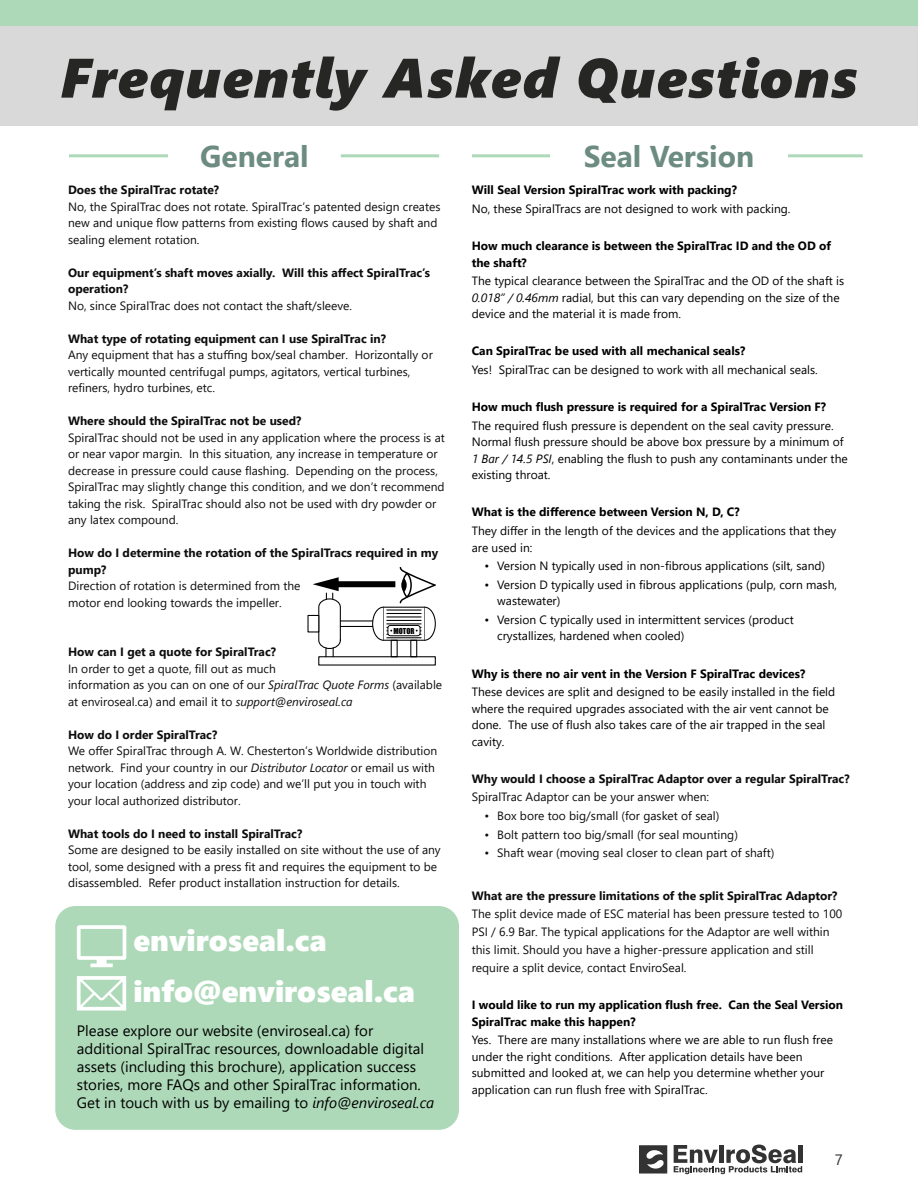
<style>
.page{position:relative;width:918px;height:1188px;background:#fff}
.page>*{position:absolute;margin:0;border:0;box-sizing:border-box;transform-origin:0 0}
.t1{font:italic 55.5px "Segoe UI Black";letter-spacing:.03em;color:#262625}
.t2{font:30px/51px "Segoe UI Black";color:#fff}
.t3{font:700 30px "Segoe UI";color:#6c8c81}
.t4{font:15px/18px "Segoe UI";color:#000}
.t5{font:15px "Segoe UI";color:#333}
.t6{font:12px/16.5px "Segoe UI";color:#0d0d0d}
.t7{font:12px/16.5px "Segoe UI";color:#000}
.t8{font:700 12px/16.5px "Segoe UI";color:#0d0d0d}
.t9{font:700 12px/16.5px "Segoe UI";color:#000}
.t10{font:7.5px "Impact";color:#000}
.s1{font-style:italic}
</style>
<div class="page">
<div style="left:0;top:0;width:918px;height:126px;background:#d9d9d9"></div>
<svg style="left:639px;top:1145px;width:28px;height:29px"></svg>
<div style="left:798px;top:1145px;width:5px;height:18px;background:#333"></div>
<svg style="left:674px;top:1145px;width:128px;height:29px"></svg>
<div style="left:55px;top:906px;width:404px;height:224px;background:#add9b8;border-radius:20px"></div>
<svg style="left:77px;top:976px;width:49px;height:35px"></svg>
<hr style="left:69px;top:154px;width:99px;height:3px;background:#add9b8">
<hr style="left:341px;top:154px;width:98px;height:3px;background:#add9b8">
<hr style="left:788px;top:154px;width:75px;height:3px;background:#add9b8">
<hr style="left:472px;top:154px;width:78px;height:3px;background:#add9b8">
<svg style="left:384px;top:607px;width:15px;height:34px"></svg>
<div style="left:318px;top:656px;width:118px;height:10px;border:1px solid #000"></div>
<div style="left:391px;top:640px;width:7px;height:17px;border:1px solid #000"></div>
<div style="left:410px;top:640px;width:7px;height:17px;border:1px solid #000"></div>
<svg style="left:372px;top:606px;width:12px;height:35px"></svg>
<hr style="left:340px;top:626px;width:33px;height:1px;background:#000">
<hr style="left:340px;top:620px;width:33px;height:1px;background:#000">
<hr style="left:387px;top:613px;width:34px;height:1px;background:#000">
<hr style="left:387px;top:616px;width:34px;height:1px;background:#000">
<hr style="left:387px;top:620px;width:34px;height:1px;background:#000">
<hr style="left:387px;top:623px;width:34px;height:1px;background:#000">
<hr style="left:387px;top:627px;width:34px;height:1px;background:#000">
<hr style="left:387px;top:630px;width:34px;height:1px;background:#000">
<hr style="left:387px;top:634px;width:34px;height:1px;background:#000">
<hr style="left:387px;top:637px;width:34px;height:1px;background:#000">
<hr style="left:387px;top:609px;width:34px;height:2px;background:#000">
<svg style="left:307px;top:615px;width:12px;height:18px"></svg>
<div style="left:334px;top:581px;width:58px;height:6px;background:#000"></div>
<svg style="left:313px;top:577px;width:28px;height:80px"></svg>
<div style="left:388px;top:625px;width:32px;height:11px;background:#fff;border:1px solid #000;border-radius:3px"></div>
<svg style="left:399px;top:566px;width:37px;height:75px"></svg>
<div style="left:0;top:0;width:918px;height:26px;background:#add9b8"></div>
<svg style="left:77px;top:925px;width:49px;height:42px"></svg>
<h1 class="t1" style="left:60px;top:57px;width:799px">Frequently Asked Questions</h1>
<h2 class="t3" style="left:200px;top:145px;width:110px">General</h2>
<h2 class="t3" style="left:584px;top:145px;width:172px">Seal Version</h2>
<p class="t8" style="left:68px;top:183px;width:153px">Does the SpiralTrac rotate?</p>
<p class="t6" style="left:68px;top:199px;width:374px">No, the SpiralTrac does not rotate. SpiralTrac’s patented design creates new and unique flow patterns from existing flows caused by shaft and sealing element rotation.</p>
<p class="t8" style="left:68px;top:265px;width:363px">Our equipment’s shaft moves axially. Will this affect SpiralTrac’s operation?</p>
<p class="t6" style="left:68px;top:298px;width:286px">No, since SpiralTrac does not contact the shaft/sleeve.</p>
<p class="t8" style="left:68px;top:331px;width:319px">What type of rotating equipment can I use SpiralTrac in?</p>
<p class="t6" style="left:68px;top:348px;width:366px">Any equipment that has a stuffing box/seal chamber. Horizontally or vertically mounted centrifugal pumps, agitators, vertical turbines, refiners, hydro turbines, etc.</p>
<p class="t8" style="left:68px;top:414px;width:235px">Where should the SpiralTrac not be used?</p>
<p class="t6" style="left:68px;top:430px;width:378px">SpiralTrac should not be used in any application where the process is at or near vapor margin. In this situation, any increase in temperature or decrease in pressure could cause flashing. Depending on the process, SpiralTrac may slightly change this condition, and we don’t recommend taking the risk. SpiralTrac should also not be used with dry powder or any latex compound.</p>
<p class="t8" style="left:68px;top:546px;width:372px">How do I determine the rotation of the SpiralTracs required in my pump?</p>
<p class="t6" style="left:68px;top:579px;width:234px">Direction of rotation is determined from the motor end looking towards the impeller.</p>
<p class="t8" style="left:68px;top:645px;width:210px">How can I get a quote for SpiralTrac?</p>
<p class="t6" style="left:68px;top:661px;width:376px">In order to get a quote, fill out as much<br>information as you can on one of our <span class="s1">SpiralTrac Quote Forms</span> (available at enviroseal.ca) and email it to <span class="s1">support@enviroseal.ca</span></p>
<p class="t8" style="left:68px;top:727px;width:151px">How do I order SpiralTrac?</p>
<p class="t6" style="left:68px;top:744px;width:371px">We offer SpiralTrac through A. W. Chesterton’s Worldwide distribution network. Find your country in our <span class="s1">Distributor Locator</span> or email us with your location (address and zip code) and we’ll put you in touch with your local authorized distributor.</p>
<p class="t8" style="left:68px;top:826px;width:236px">What tools do I need to install SpiralTrac?</p>
<p class="t6" style="left:68px;top:843px;width:374px">Some are designed to be easily installed on site without the use of any tool, some designed with a press fit and requires the equipment to be disassembled. Refer product installation instruction for details.</p>
<p class="t9" style="left:472px;top:183px;width:267px">Will Seal Version SpiralTrac work with packing?</p>
<p class="t7" style="left:472px;top:202px;width:320px">No, these SpiralTracs are not designed to work with packing.</p>
<p class="t9" style="left:472px;top:239px;width:361px">How much clearance is between the SpiralTrac ID and the OD of the shaft?</p>
<p class="t7" style="left:472px;top:274px;width:374px">The typical clearance between the SpiralTrac and the OD of the shaft is<br><span class="s1">0.018” / 0.46mm</span> radial, but this can vary depending on the size of the device and the material it is made from.</p>
<p class="t9" style="left:472px;top:344px;width:275px">Can SpiralTrac be used with all mechanical seals?</p>
<p class="t7" style="left:472px;top:363px;width:348px">Yes! SpiralTrac can be designed to work with all mechanical seals.</p>
<p class="t9" style="left:472px;top:400px;width:356px">How much flush pressure is required for a SpiralTrac Version F?</p>
<p class="t7" style="left:472px;top:418px;width:378px">The required flush pressure is dependent on the seal cavity pressure.<br>Normal flush pressure should be above box pressure by a minimum of <span class="s1">1 Bar / 14.5 PSI</span>, enabling the flush to push any contaminants under the existing throat.</p>
<p class="t9" style="left:472px;top:505px;width:270px">What is the difference between Version N, D, C?</p>
<p class="t7" style="left:472px;top:524px;width:366px">They differ in the length of the devices and the applications that they are used in:</p>
<p class="t7" style="left:485px;top:559px;width:342px">• Version N typically used in non-fibrous applications (silt, sand)</p>
<p class="t7" style="left:497px;top:577px;width:341px;text-indent:-13px">• Version D typically used in fibrous applications (pulp, corn mash, wastewater)</p>
<p class="t7" style="left:497px;top:613px;width:298px;text-indent:-13px">• Version C typically used in intermittent services (product crystallizes, hardened when cooled)</p>
<p class="t9" style="left:472px;top:666px;width:335px">Why is there no air vent in the Version F SpiralTrac devices?</p>
<p class="t7" style="left:472px;top:685px;width:365px">These devices are split and designed to be easily installed in the field where the required upgrades associated with the air vent cannot be done. The use of flush also takes care of the air trapped in the seal cavity.</p>
<p class="t8" style="left:472px;top:772px;width:379px">Why would I choose a SpiralTrac Adaptor over a regular SpiralTrac?</p>
<p class="t6" style="left:472px;top:790px;width:239px">SpiralTrac Adaptor can be your answer when:</p>
<p class="t6" style="left:485px;top:809px;width:236px">• Box bore too big/small (for gasket of seal)</p>
<p class="t6" style="left:485px;top:827px;width:255px">• Bolt pattern too big/small (for seal mounting)</p>
<p class="t6" style="left:485px;top:846px;width:291px">• Shaft wear (moving seal closer to clean part of shaft)</p>
<p class="t8" style="left:472px;top:889px;width:367px">What are the pressure limitations of the split SpiralTrac Adaptor?</p>
<p class="t6" style="left:472px;top:906px;width:372px;line-height:18px">The split device made of ESC material has been pressure tested to 100<br>PSI / 6.9 Bar. The typical applications for the Adaptor are well within this limit. Should you have a higher-pressure application and still require a split device, contact EnviroSeal.</p>
<p class="t9" style="left:472px;top:998px;width:373px">I would like to run my application flush free. Can the Seal Version<br>SpiralTrac make this happen?</p>
<p class="t7" style="left:472px;top:1033px;width:363px">Yes. There are many installations where we are able to run flush free under the right conditions. After application details have been submitted and looked at, we can help you determine whether your application can run flush free with SpiralTrac.</p>
<p class="t10" style="left:393px;top:628px;width:23px">MOTOR</p>
<h2 class="t2" style="left:133px;top:918px;width:283px">enviroseal.ca info@enviroseal.ca</h2>
<p class="t4" style="left:77px;top:1023px;width:359px">Please explore our website (enviroseal.ca) for additional SpiralTrac resources, downloadable digital assets (including this brochure), application success stories, more FAQs and other SpiralTrac information.<br>Get in touch with us by emailing to <span class="s1">info@enviroseal.ca</span></p>
<p class="t5" style="left:835px;top:1154px;width:10px">7</p>
</div>
